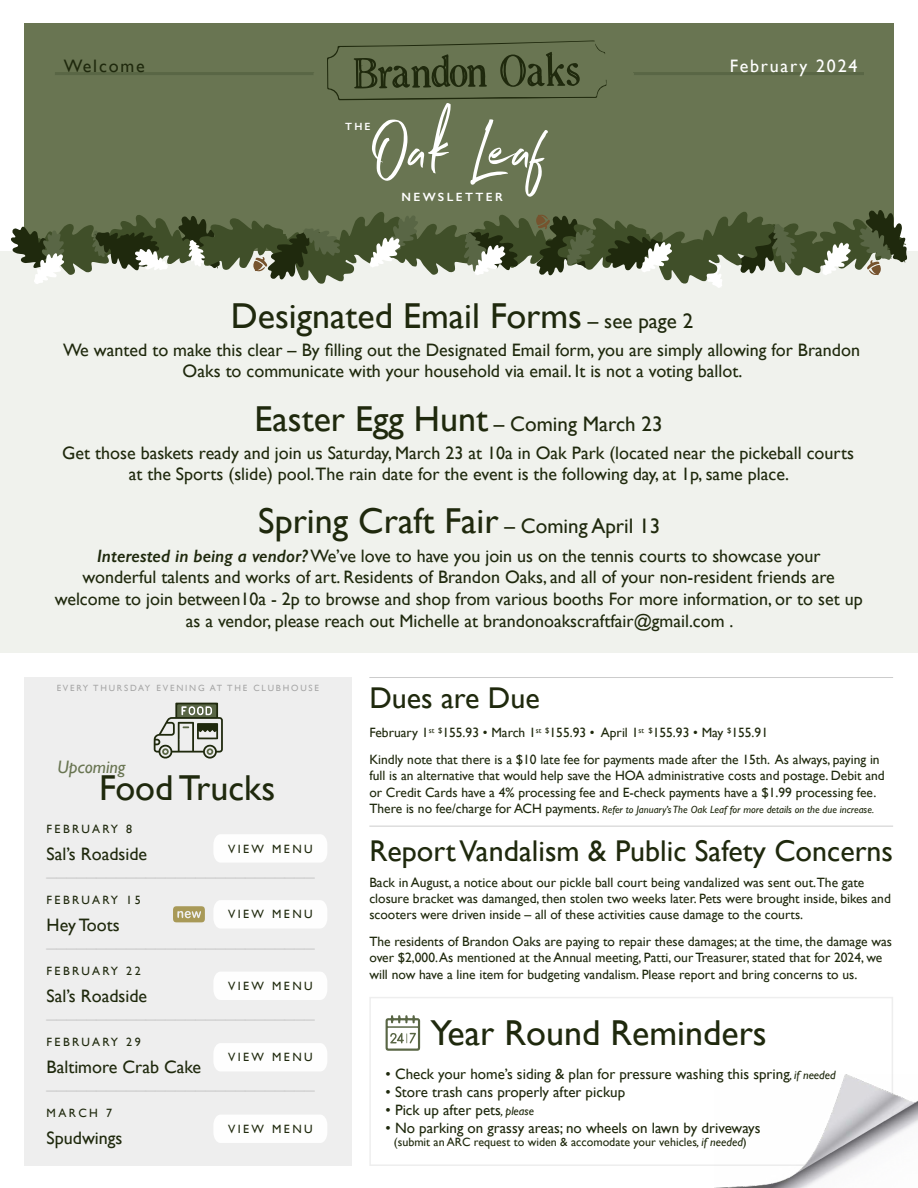
<style>
.page{position:relative;width:918px;height:1188px;background:#fff}
.page>*{position:absolute;margin:0;border:0;box-sizing:border-box;transform-origin:0 0}
.t1{font:75px "Northwell Clean Alt";color:#fff}
.t2{font:36px "Gill Sans";color:#1f290d}
.t3{font:30px "Gill Sans";color:#1f290d}
.t4{font:21px "Gill Sans";color:#1f290d}
.t5{font:18px/21.6px "Gill Sans";color:#1f290d;text-align:center}
.t6{font:18px "Gill Sans";color:#ccc}
.t7{font:18px "Gill Sans";letter-spacing:.1em;color:#fff}
.t8{font:italic 18px "Gill Sans";color:#697552}
.t9{font:18px "Gill Sans";letter-spacing:.1em;color:#1f290d}
.t10{font:15px "Gill Sans";color:#1f290d}
.t11{font:13.5px/16.2px "Gill Sans";color:#1f290d}
.t12{font:12px "Gill Sans";letter-spacing:.2em;color:#1f290d}
.t13{font:12px "Gill Sans";color:#1f290d}
.t14{font:600 12px "Gill Sans";letter-spacing:.2em;color:#fff}
.t15{font:italic 10.5px "Gill Sans";color:#1f290d}
.t16{font:600 10.5px "Gill Sans";color:#fff}
.t17{font:9px "Gill Sans";letter-spacing:.2em;color:#959595}
.s1{font-size:21px}
.s2{font-size:36px}
.s3{font-weight:600;font-style:italic}
.s4{font-style:normal;font-size:13.5px}
.s5{font-style:italic;font-size:12px}
.s6{font-style:italic}
</style>
<div class="page">
<div style="left:24px;top:23px;width:869px;height:229px;background:#697552"></div>
<div style="left:0;top:252px;width:918px;height:401px;background:#f0f2ed"></div>
<hr style="left:55px;top:72px;width:809px;height:3px;background:#596645">
<svg style="left:314px;top:40px;width:320px;height:60px"></svg>
<div style="left:24px;top:677px;width:328px;height:489px;background:#eee"></div>
<svg style="left:154px;top:703px;width:69px;height:56px"></svg>
<hr style="left:369px;top:826px;width:524px;height:1px;background:#ccc">
<hr style="left:369px;top:677px;width:524px;height:1px;background:#ccc">
<svg style="left:10px;top:209px;width:897px;height:79px"></svg>
<div style="left:214px;top:834px;width:113px;height:28px;background:#fefefe"></div>
<div style="left:214px;top:900px;width:113px;height:28px;background:#fefefe"></div>
<div style="left:214px;top:972px;width:113px;height:28px;background:#fefefe"></div>
<div style="left:214px;top:1043px;width:113px;height:28px;background:#fefefe"></div>
<div style="left:214px;top:1115px;width:113px;height:28px;background:#fefefe"></div>
<svg style="left:173px;top:906px;width:32px;height:16px"></svg>
<div style="left:369px;top:997px;width:524px;height:169px;border:2px solid #eee"></div>
<svg style="left:386px;top:1015px;width:34px;height:36px"></svg>
<img style="left:714px;top:1075px;width:204px;height:113px">
<h3 class="t9" style="left:64px;top:55px;width:82px">Welcome</h3>
<h3 class="t7" style="left:730px;top:55px;width:129px">February 2024</h3>
<h1 class="t1" style="left:368px;top:95px;width:181px">Oak Leaf</h1>
<p class="t16" style="left:345px;top:120px;width:27px">THE</p>
<p class="t14" style="left:401px;top:189px;width:103px">NEWSLETTER</p>
<h2 class="t2" style="left:231px;top:295px;width:464px">Designated Email Forms <span class="s1">– see page 2</span></h2>
<h3 class="t5" style="left:63px;top:339px;width:798px">We wanted to make this clear – By filling out the Designated Email form, you are simply allowing for Brandon<br>Oaks to communicate with your household via email. It is not a voting ballot.</h3>
<h3 class="t4" style="left:254px;top:411px;width:410px"><span class="s2">Easter Egg Hunt</span> – Coming March 23</h3>
<h3 class="t5" style="left:62px;top:441px;width:793px">Get those baskets ready and join us Saturday, March 23 at 10a in Oak Park (located near the pickeball courts at the Sports (slide) pool.The rain date for the event is the following day, at 1p, same place.</h3>
<h2 class="t2" style="left:258px;top:500px;width:403px">Spring Craft Fair <span class="s1">– Coming April 13</span></h2>
<p class="t5" style="left:55px;top:545px;width:809px"><span class="s3">Interested in being a vendor?</span> We’ve love to have you join us on the tennis courts to showcase your<br>wonderful talents and works of art. Residents of Brandon Oaks, and all of your non-resident friends are welcome to join between10a - 2p to browse and shop from various booths For more information, or to set up as a vendor, please reach out Michelle at brandonoakscraftfair@gmail.com .</p>
<p class="t17" style="left:57px;top:683px;width:264px">EVERY THURSDAY EVENING AT THE CLUBHOUSE</p>
<h3 class="t8" style="left:57px;top:756px;width:70px">Upcoming</h3>
<h2 class="t2" style="left:99px;top:767px;width:178px">Food Trucks</h2>
<p class="t12" style="left:47px;top:822px;width:87px">FEBRUARY 8</p>
<h3 class="t5" style="left:47px;top:843px;width:102px">Sal’s Roadside</h3>
<h3 class="t6" style="left:47px;top:859px;width:270px">___________________________</h3>
<p class="t12" style="left:47px;top:893px;width:96px">FEBRUARY 15</p>
<h3 class="t5" style="left:47px;top:914px;width:75px">Hey Toots</h3>
<h3 class="t6" style="left:47px;top:929px;width:270px">___________________________</h3>
<p class="t12" style="left:47px;top:964px;width:96px">FEBRUARY 22</p>
<h3 class="t5" style="left:47px;top:985px;width:102px">Sal’s Roadside</h3>
<h3 class="t6" style="left:47px;top:1000px;width:270px">___________________________</h3>
<p class="t12" style="left:47px;top:1035px;width:96px">FEBRUARY 29</p>
<h3 class="t5" style="left:47px;top:1056px;width:156px">Baltimore Crab Cake</h3>
<h3 class="t6" style="left:47px;top:1071px;width:270px">___________________________</h3>
<p class="t12" style="left:47px;top:1105px;width:67px">MARCH 7</p>
<h3 class="t5" style="left:47px;top:1126px;width:77px">Spudwings</h3>
<p class="t12" style="left:228px;top:841px;width:86px">VIEW MENU</p>
<p class="t12" style="left:228px;top:907px;width:86px">VIEW MENU</p>
<p class="t12" style="left:228px;top:979px;width:86px">VIEW MENU</p>
<p class="t12" style="left:228px;top:1050px;width:86px">VIEW MENU</p>
<p class="t12" style="left:228px;top:1122px;width:86px">VIEW MENU</p>
<h3 class="t3" style="left:369px;top:680px;width:172px">Dues are Due</h3>
<p class="t11" style="left:369px;top:719px;width:512px;line-height:27px">February 1<sup>st</sup> <sup>$</sup>155.93 • March 1<sup>st</sup> <sup>$</sup>155.93 • April 1<sup>st</sup> <sup>$</sup>155.93 • May <sup>$</sup>155.91<br>Kindly note that there is a $10 late fee for payments made after the 15th. As always, paying in</p>
<p class="t11" style="left:369px;top:768px;width:517px">full is an alternative that would help save the HOA administrative costs and postage. Debit and or Credit Cards have a 4% processing fee and E-check payments have a $1.99 processing fee.</p>
<p class="t15" style="left:369px;top:803px;width:507px"><span class="s4">There is no fee/charge for ACH payments.</span> Refer to January’s The Oak Leaf for more details on the due increase.</p>
<h3 class="t3" style="left:369px;top:833px;width:525px">Report Vandalism &amp; Public Safety Concerns</h3>
<p class="t11" style="left:369px;top:874px;width:523px">Back in August, a notice about our pickle ball court being vandalized was sent out.The gate closure bracket was damanged, then stolen two weeks later. Pets were brought inside, bikes and scooters were driven inside – all of these activities cause damage to the courts.</p>
<p class="t11" style="left:369px;top:933px;width:524px">The residents of Brandon Oaks are paying to repair these damages; at the time, the damage was over $2,000. As mentioned at the Annual meeting, Patti, our Treasurer, stated that for 2024, we will now have a line item for budgeting vandalism. Please report and bring concerns to us.</p>
<h2 class="t2" style="left:431px;top:1012px;width:338px">Year Round Reminders</h2>
<p class="t10" style="left:386px;top:1065px;width:452px">• Check your home’s siding &amp; plan for pressure washing this spring<span class="s5">, if needed</span></p>
<p class="t10" style="left:386px;top:1083px;width:241px">• Store trash cans properly after pickup</p>
<p class="t10" style="left:386px;top:1101px;width:150px">• Pick up after pets<span class="s5">, please</span></p>
<p class="t10" style="left:386px;top:1119px;width:377px">• No parking on grassy areas; no wheels on lawn by driveways</p>
<p class="t13" style="left:394px;top:1135px;width:354px">(submit an ARC request to widen &amp; accomodate your vehicles<span class="s6">, if needed</span>)</p>
</div>
